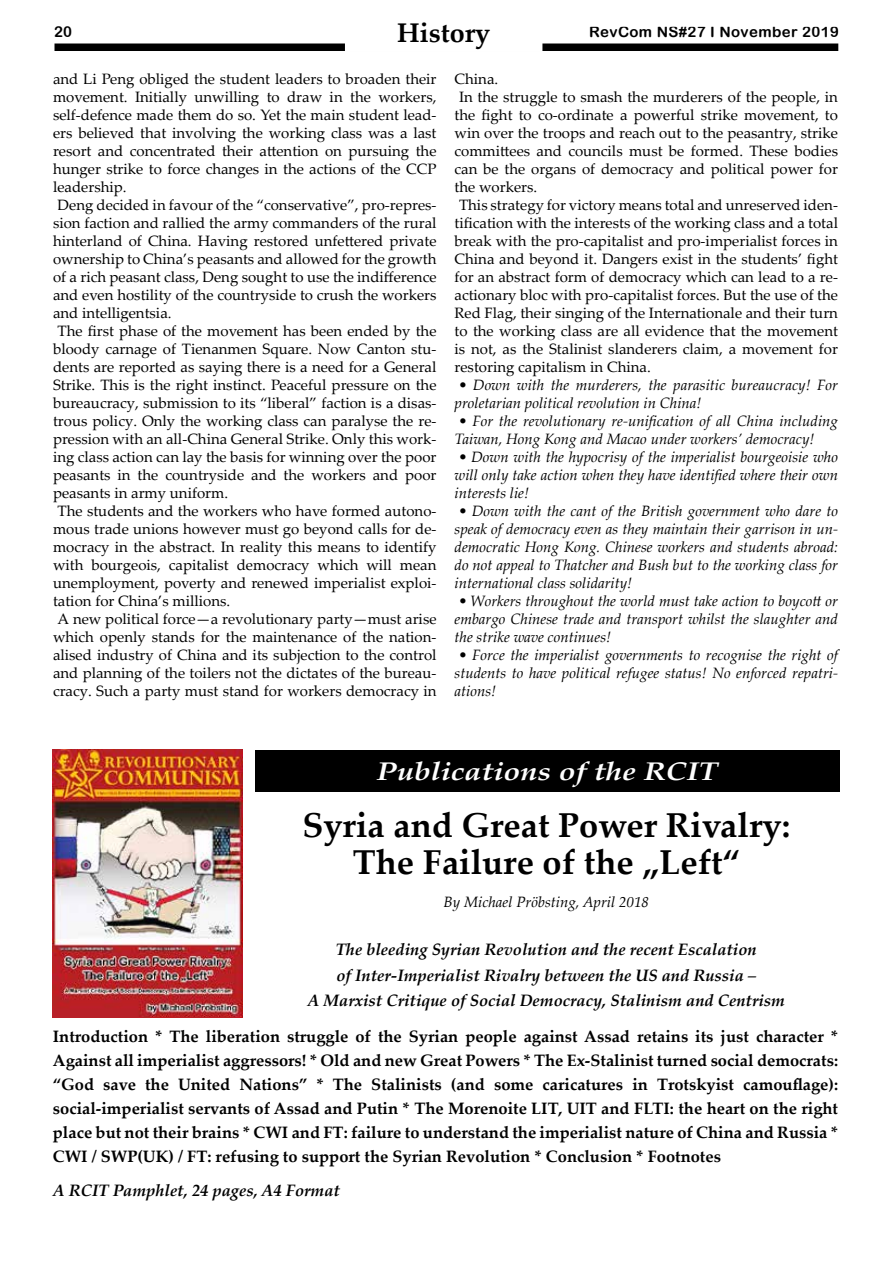
<style>
.page{position:relative;width:893px;height:1263px;background:#fff}
.page>*{position:absolute;margin:0;border:0;box-sizing:border-box;transform-origin:0 0}
.t1{font:700 34.5px/37.5px "Palatino Linotype";color:#000;text-align:center}
.t2{font:700 27px "Palatino Linotype";color:#000}
.t3{font:italic 700 25.5px "Palatino Linotype";color:#fff;scale:1.2 1}
.t4{font:700 16.5px/24px "Palatino Linotype";color:#000;text-align:justify}
.t5{font:italic 700 16.5px/25.5px "Palatino Linotype";color:#000;text-align:center}
.t6{font:15px "Palatino Linotype";color:#000}
.t7{font:italic 15px/18px "Palatino Linotype";color:#000;text-align:justify}
.t8{font:15px "Arial Rounded MT Bold";letter-spacing:.025em;color:#000}
</style>
<div class="page">
<div style="left:54px;top:44px;width:785px;height:7px;background:#000"></div>
<div style="left:345px;top:22px;width:197px;height:28px;background:#fff"></div>
<img style="left:53px;top:749px;width:190px;height:268px">
<div style="left:255px;top:750px;width:584px;height:41px;background:#000"></div>
<h2 class="t2" style="left:397px;top:13px;width:94px">History</h2>
<p class="t8" style="left:54px;top:23px;width:20px">20</p>
<p class="t8" style="left:589px;top:23px;width:251px">RevCom NS#27 I November 2019</p>
<p class="t6" style="left:53px;top:68px;width:385px">and Li Peng obliged the student leaders to broaden their</p>
<p class="t6" style="left:53px;top:86px;width:385px">movement. Initially unwilling to draw in the workers,</p>
<p class="t6" style="left:53px;top:104px;width:385px">self-defence made them do so. Yet the main student lead-</p>
<p class="t6" style="left:53px;top:122px;width:385px">ers believed that involving the working class was a last</p>
<p class="t6" style="left:53px;top:140px;width:385px">resort and concentrated their attention on pursuing the</p>
<p class="t6" style="left:53px;top:158px;width:385px">hunger strike to force changes in the actions of the CCP</p>
<p class="t6" style="left:53px;top:176px;width:75px">leadership.</p>
<p class="t6" style="left:58px;top:194px;width:380px">Deng decided in favour of the “conservative”, pro-repres-</p>
<p class="t6" style="left:53px;top:212px;width:385px">sion faction and rallied the army commanders of the rural</p>
<p class="t6" style="left:53px;top:230px;width:385px">hinterland of China. Having restored unfettered private</p>
<p class="t6" style="left:53px;top:248px;width:385px">ownership to China’s peasants and allowed for the growth</p>
<p class="t6" style="left:53px;top:266px;width:385px">of a rich peasant class, Deng sought to use the indifference</p>
<p class="t6" style="left:53px;top:284px;width:385px">and even hostility of the countryside to crush the workers</p>
<p class="t6" style="left:53px;top:302px;width:120px">and intelligentsia.</p>
<p class="t6" style="left:58px;top:320px;width:380px">The first phase of the movement has been ended by the</p>
<p class="t6" style="left:53px;top:338px;width:385px">bloody carnage of Tienanmen Square. Now Canton stu-</p>
<p class="t6" style="left:53px;top:356px;width:385px">dents are reported as saying there is a need for a General</p>
<p class="t6" style="left:53px;top:374px;width:385px">Strike. This is the right instinct. Peaceful pressure on the</p>
<p class="t6" style="left:53px;top:392px;width:385px">bureaucracy, submission to its “liberal” faction is a disas-</p>
<p class="t6" style="left:53px;top:410px;width:385px">trous policy. Only the working class can paralyse the re-</p>
<p class="t6" style="left:53px;top:428px;width:385px">pression with an all-China General Strike. Only this work-</p>
<p class="t6" style="left:53px;top:446px;width:385px">ing class action can lay the basis for winning over the poor</p>
<p class="t6" style="left:53px;top:464px;width:385px">peasants in the countryside and the workers and poor</p>
<p class="t6" style="left:53px;top:482px;width:177px">peasants in army uniform.</p>
<p class="t6" style="left:58px;top:500px;width:380px">The students and the workers who have formed autono-</p>
<p class="t6" style="left:53px;top:518px;width:385px">mous trade unions however must go beyond calls for de-</p>
<p class="t6" style="left:53px;top:536px;width:385px">mocracy in the abstract. In reality this means to identify</p>
<p class="t6" style="left:53px;top:554px;width:385px">with bourgeois, capitalist democracy which will mean</p>
<p class="t6" style="left:53px;top:572px;width:385px">unemployment, poverty and renewed imperialist exploi-</p>
<p class="t6" style="left:53px;top:590px;width:179px">tation for China’s millions.</p>
<p class="t6" style="left:58px;top:608px;width:380px">A new political force—a revolutionary party—must arise</p>
<p class="t6" style="left:53px;top:626px;width:385px">which openly stands for the maintenance of the nation-</p>
<p class="t6" style="left:53px;top:644px;width:385px">alised industry of China and its subjection to the control</p>
<p class="t6" style="left:53px;top:662px;width:385px">and planning of the toilers not the dictates of the bureau-</p>
<p class="t6" style="left:53px;top:680px;width:385px">cracy. Such a party must stand for workers democracy in</p>
<p class="t6" style="left:454px;top:68px;width:45px">China.</p>
<p class="t6" style="left:459px;top:86px;width:380px">In the struggle to smash the murderers of the people, in</p>
<p class="t6" style="left:454px;top:104px;width:385px">the fight to co-ordinate a powerful strike movement, to</p>
<p class="t6" style="left:454px;top:122px;width:385px">win over the troops and reach out to the peasantry, strike</p>
<p class="t6" style="left:454px;top:140px;width:385px">committees and councils must be formed. These bodies</p>
<p class="t6" style="left:454px;top:158px;width:385px">can be the organs of democracy and political power for</p>
<p class="t6" style="left:454px;top:176px;width:84px">the workers.</p>
<p class="t6" style="left:459px;top:194px;width:380px">This strategy for victory means total and unreserved iden-</p>
<p class="t6" style="left:454px;top:212px;width:385px">tification with the interests of the working class and a total</p>
<p class="t6" style="left:454px;top:230px;width:385px">break with the pro-capitalist and pro-imperialist forces in</p>
<p class="t6" style="left:454px;top:248px;width:385px">China and beyond it. Dangers exist in the students’ fight</p>
<p class="t6" style="left:454px;top:266px;width:385px">for an abstract form of democracy which can lead to a re-</p>
<p class="t6" style="left:454px;top:284px;width:385px">actionary bloc with pro-capitalist forces. But the use of the</p>
<p class="t6" style="left:454px;top:302px;width:385px">Red Flag, their singing of the Internationale and their turn</p>
<p class="t6" style="left:454px;top:320px;width:385px">to the working class are all evidence that the movement</p>
<p class="t6" style="left:454px;top:338px;width:385px">is not, as the Stalinist slanderers claim, a movement for</p>
<p class="t6" style="left:454px;top:356px;width:198px">restoring capitalism in China.</p>
<p class="t7" style="left:454px;top:375px;width:385px;text-indent:4px">• Down with the murderers, the parasitic bureaucracy! For proletarian political revolution in China!</p>
<p class="t7" style="left:455px;top:411px;width:385px">• For the revolutionary re-unification of all China including<br>Taiwan, Hong Kong and Macao under workers’ democracy!</p>
<p class="t7" style="left:455px;top:447px;width:385px">• Down with the hypocrisy of the imperialist bourgeoisie who will only take action when they have identified where their own interests lie!</p>
<p class="t7" style="left:455px;top:501px;width:385px">• Down with the cant of the British government who dare to speak of democracy even as they maintain their garrison in un&shy;democratic Hong Kong. Chinese workers and students abroad: do not appeal to Thatcher and Bush but to the working class for international class solidarity!</p>
<p class="t7" style="left:455px;top:591px;width:385px">• Workers throughout the world must take action to boycott or embargo Chinese trade and transport whilst the slaughter and the strike wave continues!</p>
<p class="t7" style="left:455px;top:645px;width:385px">• Force the imperialist governments to recognise the right of students to have political refugee status! No enforced repatri&shy;ations!</p>
<h3 class="t3" style="left:377px;top:753px;width:286px">Publications of the RCIT</h3>
<h1 class="t1" style="left:302px;top:805px;width:489px">Syria and Great Power Rivalry:<br>The Failure of the „Left“</h1>
<p class="t7" style="left:444px;top:892px;width:207px">By Michael Pröbsting, April 2018</p>
<p class="t5" style="left:308px;top:936px;width:479px">The bleeding Syrian Revolution and the recent Escalation<br>of Inter-Imperialist Rivalry between the US and Russia –<br>A Marxist Critique of Social Democracy, Stalinism and Centrism</p>
<p class="t4" style="left:53px;top:1023px;width:787px">Introduction * The liberation struggle of the Syrian people against Assad retains its just character * Against all imperialist aggressors! * Old and new Great Powers * The Ex-Stalinist turned social democrats: “God save the United Nations” * The Stalinists (and some caricatures in Trotskyist camouflage): social-imperialist servants of Assad and Putin * The Morenoite LIT, UIT and FLTI: the heart on the right place but not their brains * CWI and FT: failure to understand the imperialist nature of China and Russia * CWI / SWP(UK) / FT: refusing to support the Syrian Revolution * Conclusion * Footnotes</p>
<p class="t5" style="left:53px;top:1177px;width:289px">A RCIT Pamphlet, 24 pages, A4 Format</p>
</div>
